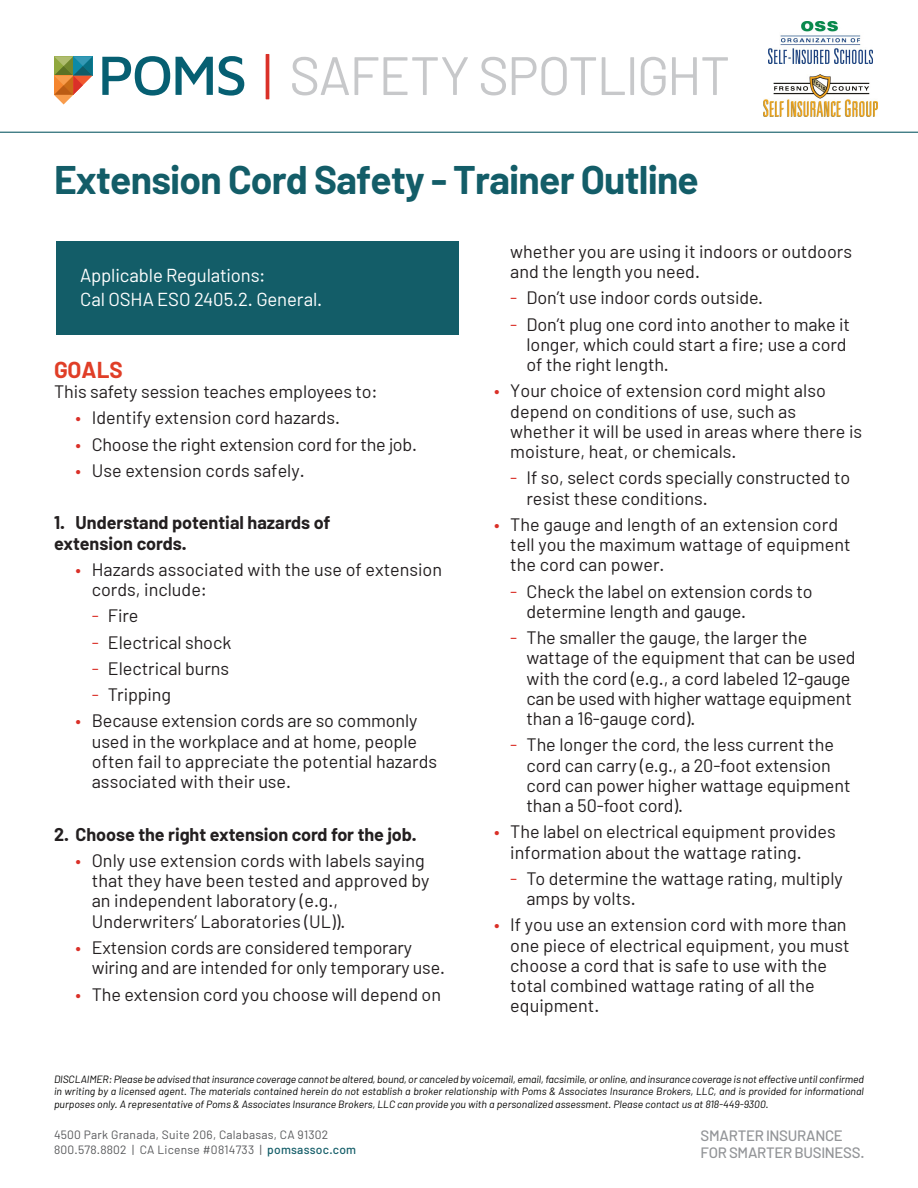
<style>
.page{position:relative;width:918px;height:1188px;background:#fff}
.page>*{position:absolute;margin:0;border:0;box-sizing:border-box;transform-origin:0 0}
.t1{font:54px "Barlow";letter-spacing:-.025em;color:#c7c8ca}
.t2{font:700 39px "Barlow";letter-spacing:-.02em;color:#135d68}
.t3{font:700 22.5px "Barlow";color:#e03e27}
.t4{font:18.75px/24px "Barlow";letter-spacing:-.005em;color:#fff}
.t5{font:18px/20.2px "Barlow";letter-spacing:-.005em;color:#231f20}
.t6{font:700 18px/20.2px "Barlow";letter-spacing:-.005em;color:#231f20}
.t7{font:500 15px/16.5px "Barlow";letter-spacing:-.02em;color:#939598}
.t8{font:12px/14.4px "Barlow";letter-spacing:.02em;color:#57585a}
.t9{font:italic 10.5px/12.6px "Barlow";color:#050504;text-align:justify}
.s1{color:#da3028}
.s2{font-weight:500;color:#135d68}
</style>
<div class="page">
<hr style="left:0;top:132px;width:918px;height:1px;background:#135d68">
<svg style="left:54px;top:56px;width:39px;height:49px"></svg>
<svg style="left:102px;top:56px;width:68px;height:40px"></svg>
<svg style="left:176px;top:57px;width:37px;height:38px"></svg>
<svg style="left:219px;top:56px;width:25px;height:40px"></svg>
<img style="left:763px;top:75px;width:115px;height:42px">
<img style="left:768px;top:22px;width:105px;height:42px">
<div style="left:56px;top:242px;width:403px;height:93px;background:#135d68"></div>
<h1 class="t1" style="left:263px;top:42px;width:469px"><span class="s1">|</span> SAFETY SPOTLIGHT</h1>
<h2 class="t2" style="left:54px;top:156px;width:646px">Extension Cord Safety - Trainer Outline</h2>
<p class="t4" style="left:80px;top:262px;width:244px">Applicable Regulations:<br>Cal OSHA ESO 2405.2. General.</p>
<p class="t3" style="left:54px;top:356px;width:70px">GOALS</p>
<p class="t5" style="left:54px;top:381px;width:325px">This safety session teaches employees to:</p>
<p class="t5" style="left:76px;top:407px;width:266px"><span class="s1">•</span> Identify extension cord hazards.</p>
<p class="t5" style="left:76px;top:434px;width:343px"><span class="s1">•</span> Choose the right extension cord for the job.</p>
<p class="t5" style="left:76px;top:460px;width:231px"><span class="s1">•</span> Use extension cords safely.</p>
<p class="t6" style="left:54px;top:513px;width:278px">1. Understand potential hazards of extension cords.</p>
<p class="t5" style="left:92px;top:559px;width:352px;text-indent:-16px"><span class="s1">•</span> Hazards associated with the use of extension cords, include:</p>
<p class="t5" style="left:92px;top:605px;width:48px"><span class="s1">-</span> Fire</p>
<p class="t5" style="left:92px;top:632px;width:141px"><span class="s1">-</span> Electrical shock</p>
<p class="t5" style="left:92px;top:658px;width:139px"><span class="s1">-</span> Electrical burns</p>
<p class="t5" style="left:92px;top:684px;width:81px"><span class="s1">-</span> Tripping</p>
<p class="t5" style="left:92px;top:710px;width:347px;text-indent:-16px"><span class="s1">•</span> Because extension cords are so commonly used in the workplace and at home, people often fail to appreciate the potential hazards associated with their use.</p>
<p class="t6" style="left:54px;top:824px;width:364px">2. Choose the right extension cord for the job.</p>
<p class="t5" style="left:92px;top:850px;width:339px;text-indent:-16px"><span class="s1">•</span> Only use extension cords with labels saying that they have been tested and approved by an independent laboratory (e.g., Underwriters’ Laboratories (UL)).</p>
<p class="t5" style="left:92px;top:937px;width:355px;text-indent:-16px"><span class="s1">•</span> Extension cords are considered temporary wiring and are intended for only temporary use.</p>
<p class="t5" style="left:76px;top:983px;width:367px"><span class="s1">•</span> The extension cord you choose will depend on</p>
<p class="t5" style="left:510px;top:241px;width:343px">whether you are using it indoors or outdoors and the length you need.</p>
<p class="t5" style="left:510px;top:287px;width:254px"><span class="s1">-</span> Don’t use indoor cords outside.</p>
<p class="t5" style="left:526px;top:314px;width:325px;text-indent:-16px"><span class="s1">-</span> Don’t plug one cord into another to make it longer, which could start a fire; use a cord of the right length.</p>
<p class="t5" style="left:510px;top:380px;width:353px;text-indent:-16px"><span class="s1">•</span> Your choice of extension cord might also depend on conditions of use, such as whether it will be used in areas where there is moisture, heat, or chemicals.</p>
<p class="t5" style="left:526px;top:467px;width:325px;text-indent:-16px"><span class="s1">-</span> If so, select cords specially constructed to resist these conditions.</p>
<p class="t5" style="left:510px;top:514px;width:342px;text-indent:-16px"><span class="s1">•</span> The gauge and length of an extension cord tell you the maximum wattage of equipment the cord can power.</p>
<p class="t5" style="left:526px;top:581px;width:288px;text-indent:-16px"><span class="s1">-</span> Check the label on extension cords to determine length and gauge.</p>
<p class="t5" style="left:526px;top:627px;width:331px;text-indent:-16px"><span class="s1">-</span> The smaller the gauge, the larger the wattage of the equipment that can be used with the cord (e.g., a cord labeled 12-gauge can be used with higher wattage equipment than a 16-gauge cord).</p>
<p class="t5" style="left:526px;top:734px;width:326px;text-indent:-16px"><span class="s1">-</span> The longer the cord, the less current the cord can carry (e.g., a 20-foot extension cord can power higher wattage equipment than a 50-foot cord).</p>
<p class="t5" style="left:510px;top:821px;width:327px;text-indent:-16px"><span class="s1">•</span> The label on electrical equipment provides information about the wattage rating.</p>
<p class="t5" style="left:526px;top:868px;width:318px;text-indent:-16px"><span class="s1">-</span> To determine the wattage rating, multiply amps by volts.</p>
<p class="t5" style="left:510px;top:914px;width:341px;text-indent:-16px"><span class="s1">•</span> If you use an extension cord with more than one piece of electrical equipment, you must choose a cord that is safe to use with the total combined wattage rating of all the equipment.</p>
<p class="t9" style="left:54px;top:1072px;width:812px">DISCLAIMER: Please be advised that insurance coverage cannot be altered, bound, or canceled by voicemail, email, facsimile, or online, and insurance coverage is not effective until confirmed in writing by a licensed agent. The materials contained herein do not establish a broker relationship with Poms &amp; Associates Insurance Brokers, LLC, and is provided for informational purposes only. A representative of Poms &amp; Associates Insurance Brokers, LLC can provide you with a personalized assessment. Please contact us at 818-449-9300.</p>
<p class="t8" style="left:54px;top:1127px;width:304px">4500 Park Granada, Suite 206, Calabasas, CA 91302<br>800.578.8802 | CA License #0814733 | <span class="s2">pomsassoc.com</span></p>
<p class="t7" style="left:701px;top:1127px;width:165px">SMARTER INSURANCE<br>FOR SMARTER BUSINESS.</p>
</div>
